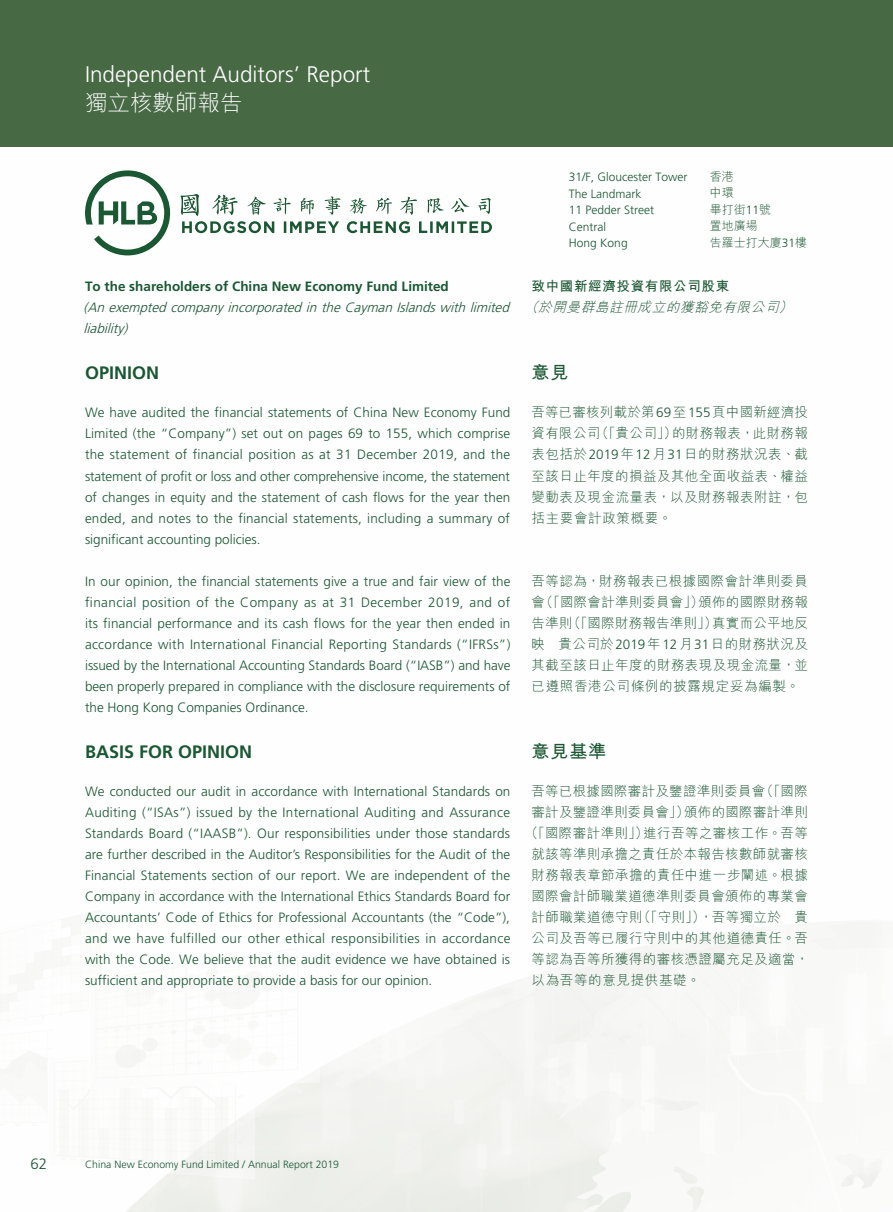
<style>
.page{position:relative;width:893px;height:1212px;background:#fff}
.page>*{position:absolute;margin:0;border:0;box-sizing:border-box;transform-origin:0 0}
.t1{font:300 22.5px "Frutiger LT Std";color:#fff}
.t2{font:300 22.5px "M Hei HK";color:#fff}
.t3{font:700 18px "Frutiger LT Std";color:#1a5733}
.t4{font:700 18px "M Hei HK";letter-spacing:.05em;color:#1a5733}
.t5{font:300 15px "Frutiger LT Std";color:#1a5733}
.t6{font:300 13.5px/21px "Frutiger LT Std";color:#1a5733;text-align:justify}
.t7{font:300 13.5px/21px "M Hei HK";letter-spacing:.03em;color:#1a5733;text-align:justify}
.t8{font:italic 300 13.5px/21px "Frutiger LT Std";color:#1a5733}
.t9{font:700 13.5px "Frutiger LT Std";color:#1a5733}
.t10{font:italic 300 13.5px "M Hei HK";color:#1a5733}
.t11{font:700 13.5px "M Hei HK";letter-spacing:.05em;color:#1a5733}
.t12{font:300 13.5px "M Hei HK";letter-spacing:.05em;color:#1a5733}
.t13{font:300 12px/16.5px "Frutiger LT Std";color:#1a5733}
.t14{font:300 12px/16.5px "M Hei HK";color:#1a5733}
.t15{font:300 10.5px "Frutiger LT Std";color:#1a5733}
.s1{font-family:"Frutiger LT Std"}
</style>
<div class="page">
<div style="left:0;top:0;width:893px;height:147px;background:#476944"></div>
<svg style="left:181px;top:194px;width:311px;height:39px"></svg>
<svg style="left:85px;top:170px;width:85px;height:85px"></svg>
<h1 class="t1" style="left:85px;top:62px;width:287px">Independent Auditors’ Report</h1>
<h1 class="t2" style="left:85px;top:91px;width:159px">獨立核數師報告</h1>
<p class="t9" style="left:85px;top:279px;width:365px">To the shareholders of China New Economy Fund Limited</p>
<p class="t8" style="left:84px;top:297px;width:431px">(AnexemptedcompanyincorporatedintheCaymanIslandswithlimited liability)</p>
<h2 class="t3" style="left:85px;top:363px;width:76px">OPINION</h2>
<p class="t6" style="left:85px;top:402px;width:427px">We have audited the financial statements of China New Economy Fund Limited (the “Company”) set out on pages 69 to 155, which comprise the statement of financial position as at 31 December 2019, and the statement of profit or loss and other comprehensive income, the statement of changes in equity and the statement of cash flows for the year then ended, and notes to the financial statements, including a summary of significant accounting policies.</p>
<p class="t6" style="left:85px;top:570px;width:427px">In our opinion, the financial statements give a true and fair view of the financial position of the Company as at 31 December 2019, and of its financial performance and its cash flows for the year then ended in accordance with International Financial Reporting Standards (“IFRSs”) issued by the International Accounting Standards Board (“IASB”) and have been properly prepared in compliance with the disclosure requirements of the Hong Kong Companies Ordinance.</p>
<h2 class="t3" style="left:85px;top:741px;width:169px">BASIS FOR OPINION</h2>
<p class="t6" style="left:85px;top:780px;width:427px">We conducted our audit in accordance with International Standards on Auditing (“ISAs”) issued by the International Auditing and Assurance Standards Board (“IAASB”). Our responsibilities under those standards are further described in the Auditor’s Responsibilities for the Audit of the Financial Statements section of our report. We are independent of the Company in accordance with the International Ethics Standards Board for Accountants’ Code of Ethics for Professional Accountants (the “Code”), and we have fulfilled our other ethical responsibilities in accordance with the Code. We believe that the audit evidence we have obtained is sufficient and appropriate to provide a basis for our opinion.</p>
<p class="t13" style="left:569px;top:169px;width:120px">31/F, Gloucester Tower<br>The Landmark<br>11 Pedder Street<br>Central<br>Hong Kong</p>
<p class="t14" style="left:710px;top:168px;width:99px">香港<br>中環<br>畢打街<span class="s1">11</span>號<br>置地廣場<br>告羅士打大廈<span class="s1">31</span>樓</p>
<p class="t11" style="left:531px;top:277px;width:199px">致中國新經濟投資有限公司股東</p>
<p class="t10" style="left:525px;top:301px;width:272px">（於開曼群島註冊成立的獲豁免有限公司）</p>
<h2 class="t4" style="left:531px;top:360px;width:38px">意見</h2>
<p class="t7" style="left:531px;top:402px;width:278px">吾等已審核列載於第<span class="s1">69</span>至<span class="s1">155</span>頁中國新經濟投資有限公司（「貴公司」）的財務報表，此財務報表包括於<span class="s1">2019</span>年<span class="s1">12</span>月<span class="s1">31</span>日的財務狀況表、截至該日止年度的損益及其他全面收益表、權益變動表及現金流量表，以及財務報表附註，包括主要會計政策概要。</p>
<p class="t7" style="left:531px;top:570px;width:278px">吾等認為，財務報表已根據國際會計準則委員會（「國際會計準則委員會」）頒佈的國際財務報告準則（「國際財務報告準則」）真實而公平地反映　貴公司於<span class="s1">2019</span>年<span class="s1">12</span>月<span class="s1">31</span>日的財務狀況及其截至該日止年度的財務表現及現金流量，並已遵照香港公司條例的披露規定妥為編製。</p>
<h2 class="t4" style="left:531px;top:738px;width:76px">意見基準</h2>
<p class="t7" style="left:531px;top:780px;width:278px">吾等已根據國際審計及鑒證準則委員會（「國際</p>
<p class="t7" style="left:531px;top:801px;width:278px">審計及鑒證準則委員會」）頒佈的國際審計準則</p>
<p class="t7" style="left:525px;top:822px;width:285px">（「國際審計準則」）進行吾等之審核工作。吾等</p>
<p class="t7" style="left:531px;top:843px;width:278px">就該等準則承擔之責任於本報告核數師就審核</p>
<p class="t7" style="left:531px;top:864px;width:278px">財務報表章節承擔的責任中進一步闡述。根據</p>
<p class="t7" style="left:531px;top:885px;width:278px">國際會計師職業道德準則委員會頒佈的專業會</p>
<p class="t7" style="left:531px;top:906px;width:278px">計師職業道德守則（「守則」），吾等獨立於　貴</p>
<p class="t7" style="left:531px;top:927px;width:278px">公司及吾等已履行守則中的其他道德責任。吾</p>
<p class="t7" style="left:531px;top:948px;width:279px">等認為吾等所獲得的審核憑證屬充足及適當，</p>
<p class="t12" style="left:531px;top:973px;width:170px">以為吾等的意見提供基礎。</p>
<p class="t5" style="left:30px;top:1155px;width:18px">62</p>
<p class="t15" style="left:85px;top:1158px;width:255px">China New Economy Fund Limited / Annual Report 2019</p>
</div>
